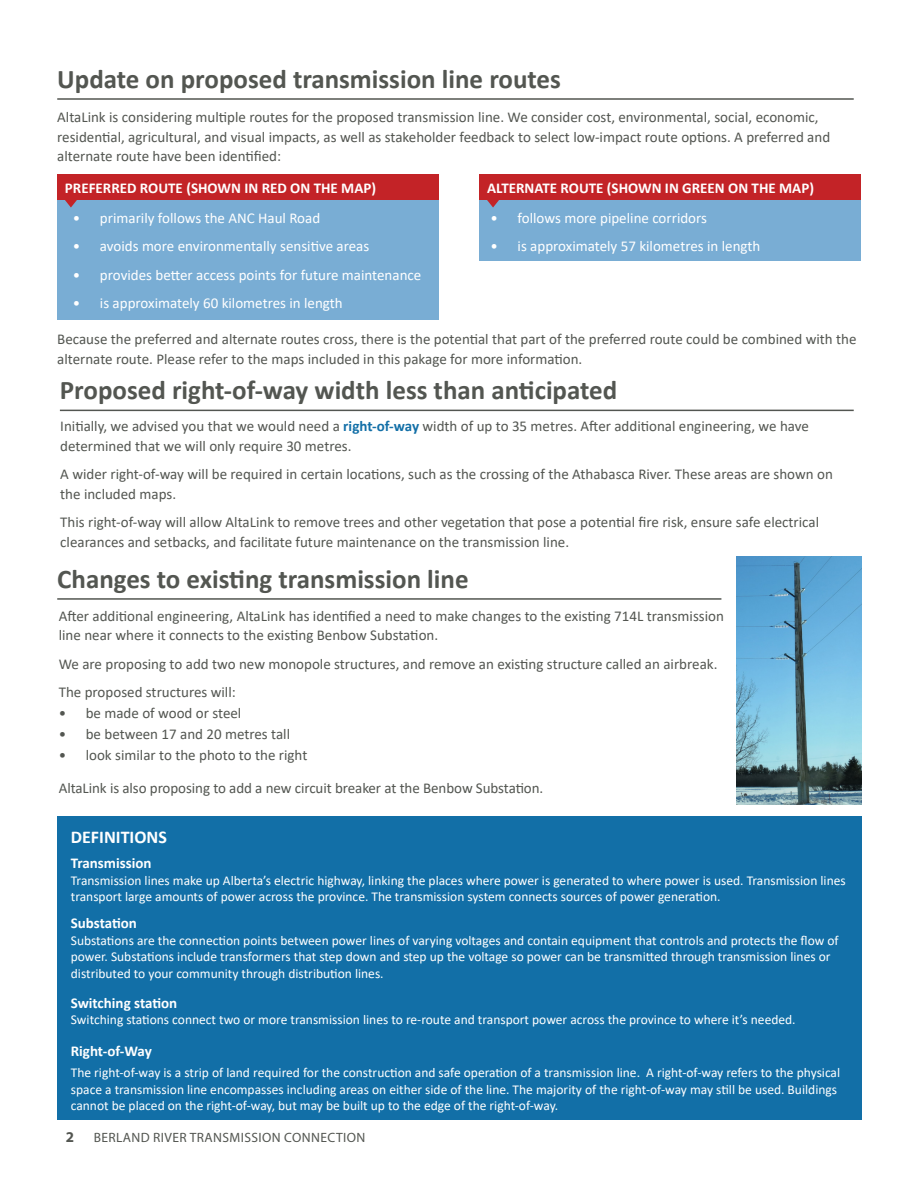
<style>
.page{position:relative;width:918px;height:1188px;background:#fff}
.page>*{position:absolute;margin:0;border:0;box-sizing:border-box;transform-origin:0 0}
.t1{font:700 27px "Calibri";color:#535651}
.t2{font:700 18px "Calibri";color:#fff}
.body_copy{font:15px/19.5px "Calibri";color:#535651}
.t3{font:15px "Calibri";color:#fff}
.sub_title_caps{font:700 15px "Calibri";color:#fff}
.definition_body{font:700 15px "Calibri";color:#fff}
.definitons_word{font:700 15px "Calibri";color:#fff}
.t4{font:700 15px "Myriad Pro";color:#535651}
.definition_body-2{font:13.5px/16.5px "Calibri";color:#fff}
.definitons_word-2{font:13.5px/16.5px "Calibri";color:#fff}
.t5{font:13.5px "Myriad Pro";letter-spacing:.03em;color:#535651}
.s1{font-weight:700;color:#126fa7}
</style>
<div class="page">
<div style="left:57px;top:816px;width:805px;height:303px;background:#126fa7"></div>
<div style="left:57px;top:195px;width:382px;height:124px;background:#79add4"></div>
<svg style="left:64px;top:199px;width:13px;height:9px"></svg>
<div style="left:57px;top:174px;width:382px;height:25px;background:#c32327"></div>
<div style="left:479px;top:195px;width:382px;height:65px;background:#79add4"></div>
<svg style="left:486px;top:199px;width:14px;height:9px"></svg>
<div style="left:479px;top:174px;width:382px;height:25px;background:#c32327"></div>
<hr style="left:57px;top:98px;width:797px;height:2px;background:#535651">
<hr style="left:60px;top:410px;width:794px;height:1px;background:#535651">
<img style="left:737px;top:557px;width:125px;height:248px">
<hr style="left:57px;top:598px;width:664px;height:2px;background:#535651">
<p class="t1" style="left:57px;top:60px;width:505px">Update on proposed transmission line routes</p>
<p class="body_copy" style="left:57px;top:107px;width:774px">AltaLink is considering multiple routes for the proposed transmission line. We consider cost, environmental, social, economic, residential, agricultural, and visual impacts, as well as stakeholder feedback to select low-impact route options. A preferred and alternate route have been identified:</p>
<p class="sub_title_caps" style="left:65px;top:178px;width:313px">PREFERRED ROUTE (SHOWN IN RED ON THE MAP)</p>
<p class="t3" style="left:73px;top:207px;width:249px">• primarily follows the ANC Haul Road</p>
<p class="t3" style="left:73px;top:236px;width:298px">• avoids more environmentally sensitive areas</p>
<p class="t3" style="left:73px;top:264px;width:350px">• provides better access points for future maintenance</p>
<p class="t3" style="left:73px;top:293px;width:271px">• is approximately 60 kilometres in length</p>
<p class="sub_title_caps" style="left:487px;top:178px;width:328px">ALTERNATE ROUTE (SHOWN IN GREEN ON THE MAP)</p>
<p class="t3" style="left:491px;top:207px;width:218px">• follows more pipeline corridors</p>
<p class="t3" style="left:491px;top:236px;width:271px">• is approximately 57 kilometres in length</p>
<p class="body_copy" style="left:57px;top:329px;width:801px">Because the preferred and alternate routes cross, there is the potential that part of the preferred route could be combined with the alternate route. Please refer to the maps included in this pakage for more information.</p>
<p class="t1" style="left:60px;top:371px;width:559px">Proposed right-of-way width less than anticipated</p>
<p class="body_copy" style="left:60px;top:416px;width:750px">Initially, we advised you that we would need a <span class="s1">right-of-way</span> width of up to 35 metres. After additional engineering, we have determined that we will only require 30 metres.</p>
<p class="body_copy" style="left:60px;top:464px;width:774px">A wider right-of-way will be required in certain locations, such as the crossing of the Athabasca River. These areas are shown on the included maps.</p>
<p class="body_copy" style="left:60px;top:512px;width:760px">This right-of-way will allow AltaLink to remove trees and other vegetation that pose a potential fire risk, ensure safe electrical clearances and setbacks, and facilitate future maintenance on the transmission line.</p>
<p class="t1" style="left:57px;top:560px;width:413px">Changes to existing transmission line</p>
<p class="body_copy" style="left:59px;top:606px;width:667px">After additional engineering, AltaLink has identified a need to make changes to the existing 714L transmission line near where it connects to the existing Benbow Substation.</p>
<p class="body_copy" style="left:59px;top:654px;width:660px">We are proposing to add two new monopole structures, and remove an existing structure called an airbreak.</p>
<p class="body_copy" style="left:59px;top:682px;width:179px">The proposed structures will:</p>
<p class="body_copy" style="left:59px;top:703px;width:184px">• be made of wood or steel</p>
<p class="body_copy" style="left:59px;top:724px;width:233px">• be between 17 and 20 metres tall</p>
<p class="body_copy" style="left:59px;top:745px;width:250px">• look similar to the photo to the right</p>
<p class="body_copy" style="left:59px;top:778px;width:486px">AltaLink is also proposing to add a new circuit breaker at the Benbow Substation.</p>
<p class="t2" style="left:71px;top:824px;width:98px">DEFINITIONS</p>
<p class="definitons_word" style="left:71px;top:853px;width:82px">Transmission</p>
<p class="definitons_word-2" style="left:71px;top:872px;width:776px">Transmission lines make up Alberta’s electric highway, linking the places where power is generated to where power is used. Transmission lines transport large amounts of power across the province. The transmission system connects sources of power generation.</p>
<p class="definition_body" style="left:71px;top:913px;width:68px">Substation</p>
<p class="definition_body-2" style="left:71px;top:932px;width:769px">Substations are the connection points between power lines of varying voltages and contain equipment that controls and protects the flow of power. Substations include transformers that step down and step up the voltage so power can be transmitted through transmission lines or distributed to your community through distribution lines.</p>
<p class="definition_body" style="left:71px;top:992px;width:108px">Switching station</p>
<p class="definition_body-2" style="left:71px;top:1011px;width:726px">Switching stations connect two or more transmission lines to re-route and transport power across the province to where it’s needed.</p>
<p class="definitons_word" style="left:71px;top:1041px;width:82px">Right-of-Way</p>
<p class="definition_body-2" style="left:71px;top:1064px;width:771px">The right-of-way is a strip of land required for the construction and safe operation of a transmission line. A right-of-way refers to the physical space a transmission line encompasses including areas on either side of the line. The majority of the right-of-way may still be used. Buildings cannot be placed on the right-of-way, but may be built up to the edge of the right-of-way.</p>
<p class="t4" style="left:66px;top:1128px;width:10px">2</p>
<p class="t5" style="left:94px;top:1130px;width:273px">BERLAND RIVER TRANSMISSION CONNECTION</p>
</div>
